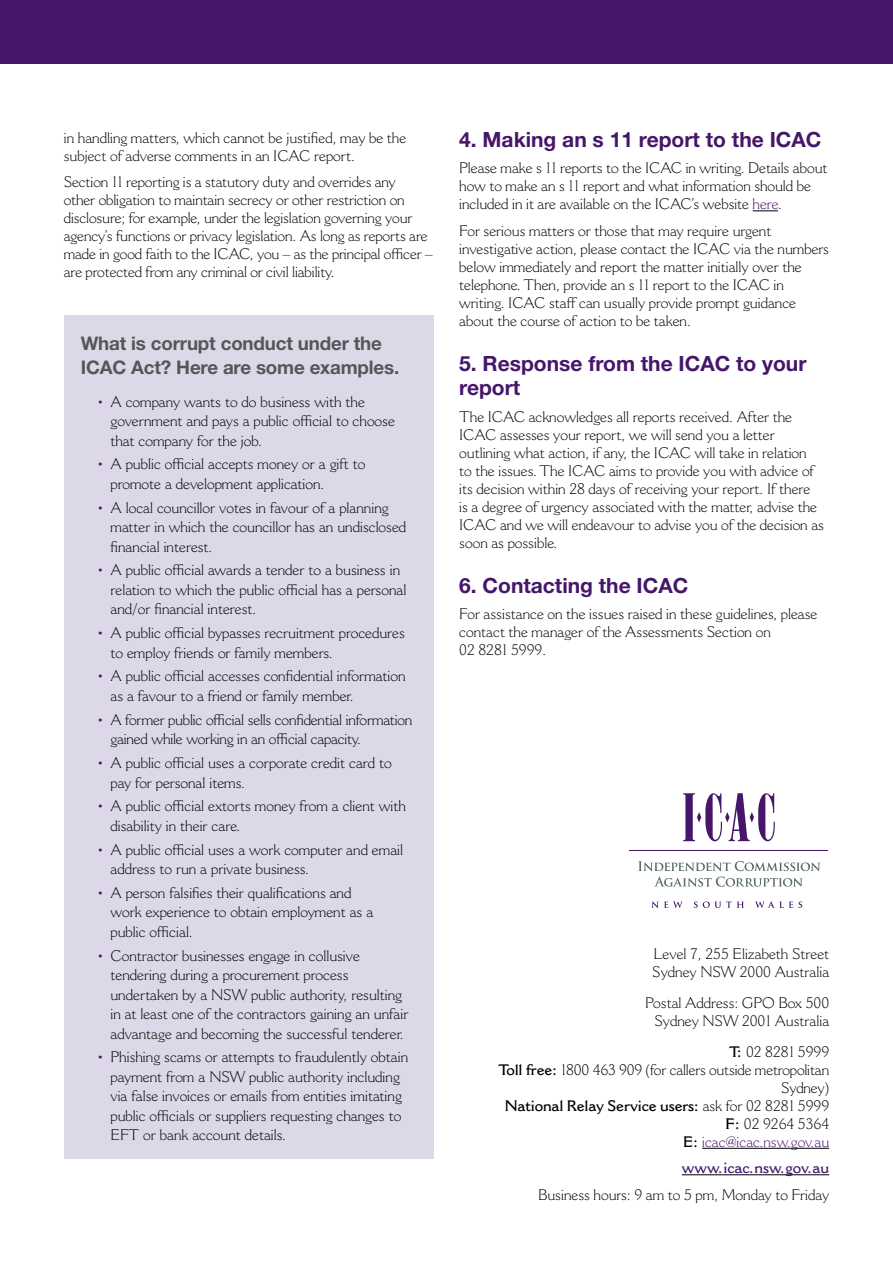
<style>
.page{position:relative;width:893px;height:1263px;background:#fff}
.page>*{position:absolute;margin:0;border:0;box-sizing:border-box;transform-origin:0 0}
.t1{font:700 21px/24px "Helvetica Neue LT Std";color:#46166b}
.t2{font:700 18.75px/24px "Helvetica Neue LT Std";letter-spacing:-.01em;color:#565659}
.t3{font:300 15px/18px "Cantoria MT Std";color:#000}
.t4{font:600 15px "Cantoria MT Std";color:#46166b}
.s1{font-weight:600;color:#46166b}
.s2{color:#46166b}
.s3{font-weight:600}
</style>
<div class="page">
<div style="left:0;top:0;width:893px;height:64px;background:#46166b"></div>
<svg style="left:753px;top:210px;width:25px;height:1px"></svg>
<div style="left:64px;top:316px;width:370px;height:843px;background:#ddd8e7"></div>
<hr style="left:702px;top:1148px;width:127px;height:1px;background:#000">
<hr style="left:682px;top:1174px;width:147px;height:1px;background:#000">
<svg style="left:638px;top:861px;width:182px;height:26px"></svg>
<svg style="left:651px;top:901px;width:32px;height:7px"></svg>
<svg style="left:694px;top:901px;width:50px;height:7px"></svg>
<svg style="left:755px;top:901px;width:47px;height:7px"></svg>
<svg style="left:683px;top:793px;width:92px;height:48px"></svg>
<hr style="left:630px;top:850px;width:198px;height:1px;background:#46166b">
<p class="t3" style="left:64px;top:128px;width:344px">in handling matters, which cannot be justified, may be the subject of adverse comments in an ICAC report.</p>
<p class="t3" style="left:64px;top:173px;width:370px">Section 11 reporting is a statutory duty and overrides any<br>other obligation to maintain secrecy or other restriction on disclosure; for example, under the legislation governing your agency’s functions or privacy legislation. As long as reports are made in good faith to the ICAC, you – as the principal officer – are protected from any criminal or civil liability.</p>
<p class="t2" style="left:81px;top:331px;width:320px">What is corrupt conduct under the<br>ICAC Act? Here are some examples.</p>
<p class="t3" style="left:110px;top:392px;width:286px;line-height:19.5px;text-indent:-13px"><span class="s1">•</span> A company wants to do business with the government and pays a public official to choose that company for the job.</p>
<p class="t3" style="left:110px;top:454px;width:257px;line-height:19.5px;text-indent:-13px"><span class="s1">•</span> A public official accepts money or a gift to promote a development application.</p>
<p class="t3" style="left:110px;top:498px;width:297px;line-height:19.5px;text-indent:-13px"><span class="s1">•</span> A local councillor votes in favour of a planning matter in which the councillor has an undisclosed financial interest.</p>
<p class="t3" style="left:110px;top:560px;width:297px;line-height:19.5px;text-indent:-13px"><span class="s1">•</span> A public official awards a tender to a business in relation to which the public official has a personal and/or financial interest.</p>
<p class="t3" style="left:110px;top:623px;width:296px;line-height:19.5px;text-indent:-13px"><span class="s1">•</span> A public official bypasses recruitment procedures to employ friends or family members.</p>
<p class="t3" style="left:110px;top:666px;width:297px;line-height:19.5px;text-indent:-13px"><span class="s1">•</span> A public official accesses confidential information as a favour to a friend or family member.</p>
<p class="t3" style="left:110px;top:710px;width:303px;line-height:19.5px;text-indent:-13px"><span class="s1">•</span> A former public official sells confidential information gained while working in an official capacity.</p>
<p class="t3" style="left:110px;top:753px;width:283px;line-height:19.5px;text-indent:-13px"><span class="s1">•</span> A public official uses a corporate credit card to pay for personal items.</p>
<p class="t3" style="left:110px;top:796px;width:297px;line-height:19.5px;text-indent:-13px"><span class="s1">•</span> A public official extorts money from a client with disability in their care.</p>
<p class="t3" style="left:110px;top:839px;width:294px;line-height:19.5px;text-indent:-13px"><span class="s1">•</span> A public official uses a work computer and email address to run a private business.</p>
<p class="t3" style="left:110px;top:883px;width:264px;line-height:19.5px;text-indent:-13px"><span class="s1">•</span> A person falsifies their qualifications and work experience to obtain employment as a public official.</p>
<p class="t3" style="left:110px;top:945px;width:299px;line-height:19.5px;text-indent:-13px"><span class="s1">•</span> Contractor businesses engage in collusive tendering during a procurement process undertaken by a NSW public authority, resulting in at least one of the contractors gaining an unfair advantage and becoming the successful tenderer.</p>
<p class="t3" style="left:110px;top:1047px;width:299px;line-height:19.5px;text-indent:-13px"><span class="s1">•</span> Phishing scams or attempts to fraudulently obtain payment from a NSW public authority including via false invoices or emails from entities imitating public officials or suppliers requesting changes to EFT or bank account details.</p>
<h1 class="t1" style="left:459px;top:127px;width:364px">4. Making an s 11 report to the ICAC</h1>
<p class="t3" style="left:459px;top:159px;width:370px">Please make s 11 reports to the ICAC in writing. Details about how to make an s 11 report and what information should be included in it are available on the ICAC’s website <span class="s2">here</span>.</p>
<p class="t3" style="left:459px;top:222px;width:371px">For serious matters or those that may require urgent investigative action, please contact the ICAC via the numbers below immediately and report the matter initially over the telephone. Then, provide an s 11 report to the ICAC in writing. ICAC staff can usually provide prompt guidance about the course of action to be taken.</p>
<h1 class="t1" style="left:459px;top:351px;width:349px">5. Response from the ICAC to your report</h1>
<p class="t3" style="left:459px;top:407px;width:366px">The ICAC acknowledges all reports received. After the ICAC assesses your report, we will send you a letter outlining what action, if any, the ICAC will take in relation<br>to the issues. The ICAC aims to provide you with advice of its decision within 28 days of receiving your report. If there<br>is a degree of urgency associated with the matter, advise the ICAC and we will endeavour to advise you of the decision as soon as possible.</p>
<h1 class="t1" style="left:459px;top:573px;width:231px">6. Contacting the ICAC</h1>
<p class="t3" style="left:459px;top:605px;width:360px">For assistance on the issues raised in these guidelines, please contact the manager of the Assessments Section on<br>02 8281 5999.</p>
<p class="t3" style="left:652px;top:945px;width:178px">Level 7, 255 Elizabeth Street<br>Sydney NSW 2000 Australia</p>
<p class="t3" style="left:645px;top:994px;width:186px;text-align:right">Postal Address: GPO Box 500<br>Sydney NSW 2001 Australia</p>
<p class="t3" style="left:498px;top:1042px;width:332px;text-align:right"><span class="s3">T:</span> 02 8281 5999<br><span class="s3">Toll free:</span> 1800 463 909 (for callers outside metropolitan<br>Sydney)<br><span class="s3">National Relay Service users:</span> ask for 02 8281 5999<br><span class="s3">F:</span> 02 9264 5364<br><span class="s3">E:</span> <span class="s2">icac@icac.nsw.gov.au</span></p>
<p class="t4" style="left:682px;top:1159px;width:149px">www.icac.nsw.gov.au</p>
<p class="t3" style="left:538px;top:1185px;width:293px">Business hours: 9 am to 5 pm, Monday to Friday</p>
</div>
